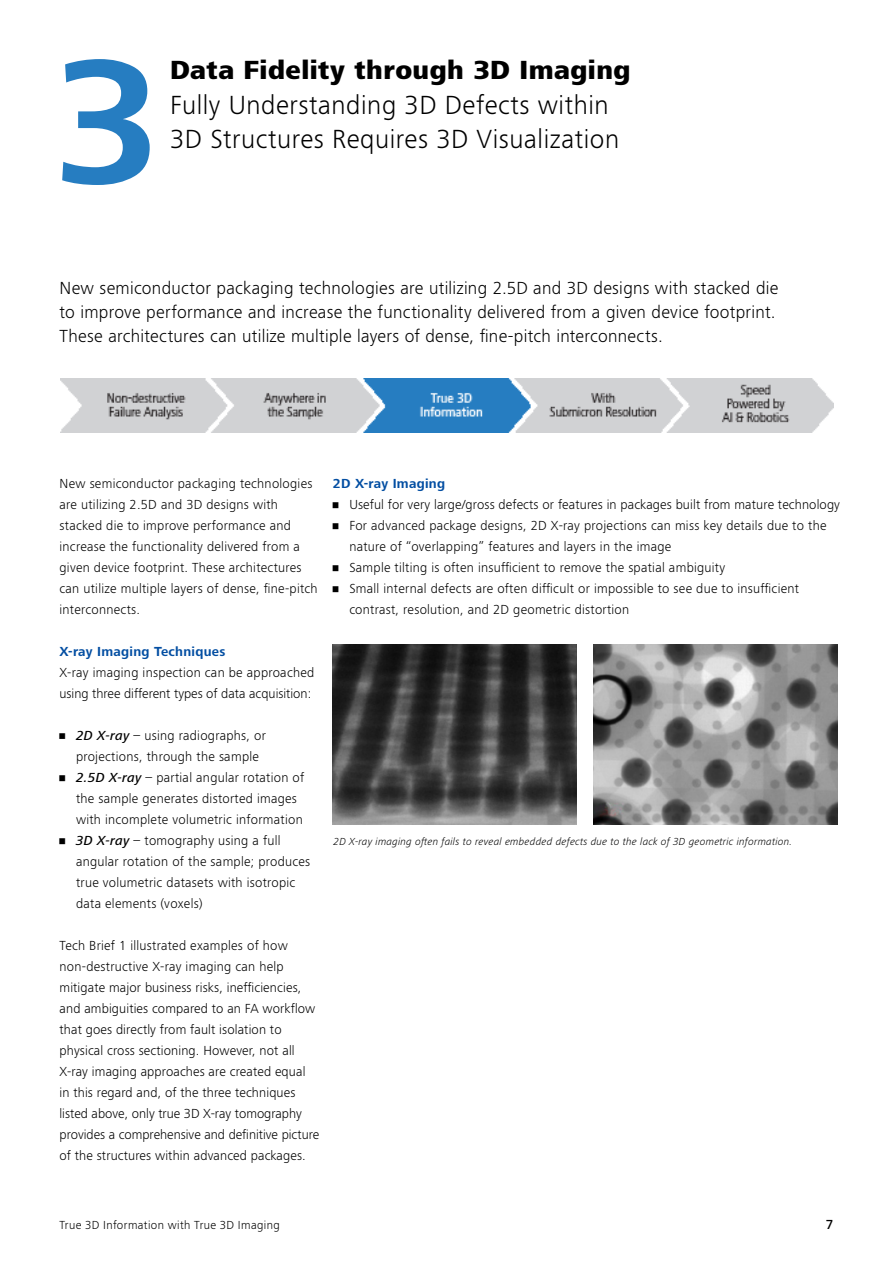
<style>
.page{position:relative;width:893px;height:1263px;background:#fff}
.page>*{position:absolute;margin:0;border:0;box-sizing:border-box;transform-origin:0 0}
.t1{font:700 183px "ZEISS Frutiger Next W1 G";color:#267dc1}
.t2{font:300 27px/34.5px "ZEISS Frutiger Next W1 G";letter-spacing:.02em;color:#000}
.t3{font:800 27px "ZEISS Frutiger Next W1 G";letter-spacing:.015em;color:#000}
.t4{font:300 18px/24px "ZEISS Frutiger Next W1 G";letter-spacing:.015em;color:#000}
.t5{font:300 13.5px/21px "ZEISS Frutiger Next W1 G";letter-spacing:.02em;color:#000}
.t6{font:300 13.5px/21px "ZEISS Frutiger Next W1 G";color:#000}
.t7{font:700 13.5px "ZEISS Frutiger Next W1 G";letter-spacing:.02em;color:#034ea2}
.t8{font:500 13.5px "ZEISS Frutiger Next W1 G";color:#000}
.t9{font:300 12px "ZEISS Frutiger Next W1 G";letter-spacing:.035em;color:#000}
.t10{font:italic 300 10.5px "ZEISS Frutiger Next W1 G";letter-spacing:.02em;color:#000}
.s1{font-family:"ZEISS Frutiger Next W1 G Med It";font-weight:400}
</style>
<div class="page">
<img style="left:60px;top:378px;width:773px;height:55px">
<img style="left:333px;top:644px;width:243px;height:180px">
<img style="left:594px;top:644px;width:244px;height:180px">
<h1 class="t1" style="left:54px;top:-8px;width:109px">3</h1>
<h2 class="t3" style="left:170px;top:51px;width:462px">Data Fidelity through 3D Imaging</h2>
<h2 class="t2" style="left:170px;top:86px;width:451px">Fully Understanding 3D Defects within<br>3D Structures Requires 3D Visualization</h2>
<p class="t4" style="left:60px;top:275px;width:720px">New semiconductor packaging technologies are utilizing 2.5D and 3D designs with stacked die to improve performance and increase the functionality delivered from a given device footprint.<br>These architectures can utilize multiple layers of dense, fine-pitch interconnects.</p>
<p class="t5" style="left:60px;top:472px;width:260px">New semiconductor packaging technologies are utilizing 2.5D and 3D designs with stacked die to improve performance and increase the functionality delivered from a given device footprint. These architectures can utilize multiple layers of dense, fine-pitch interconnects.</p>
<p class="t7" style="left:60px;top:641px;width:167px">X-ray Imaging Techniques</p>
<p class="t6" style="left:60px;top:661px;width:256px">X-ray imaging inspection can be approached using three different types of data acquisition:</p>
<p class="t5" style="left:76px;top:724px;width:191px;text-indent:-16px"><span class="s1">• 2D X-ray</span> – using radiographs, or projections, through the sample</p>
<p class="t5" style="left:76px;top:766px;width:230px;text-indent:-16px">• <span class="s1">2.5D X-ray</span> – partial angular rotation of the sample generates distorted images with incomplete volumetric information</p>
<p class="t5" style="left:76px;top:829px;width:236px;text-indent:-16px">• <span class="s1">3D X-ray</span> – tomography using a full angular rotation of the sample; produces true volumetric datasets with isotropic data elements (voxels)</p>
<p class="t5" style="left:60px;top:934px;width:261px">Tech Brief 1 illustrated examples of how non-destructive X-ray imaging can help mitigate major business risks, inefficiencies, and ambiguities compared to an FA workflow that goes directly from fault isolation to physical cross sectioning. However, not all X-ray imaging approaches are created equal<br>in this regard and, of the three techniques listed above, only true 3D X-ray tomography provides a comprehensive and definitive picture of the structures within advanced packages.</p>
<p class="t7" style="left:333px;top:473px;width:114px">2D X-ray Imaging</p>
<p class="t5" style="left:333px;top:493px;width:509px">• Useful for very large/gross defects or features in packages built from mature technology</p>
<p class="t5" style="left:349px;top:514px;width:479px;text-indent:-16px">• For advanced package designs, 2D X-ray projections can miss key details due to the nature of “overlapping” features and layers in the image</p>
<p class="t5" style="left:333px;top:556px;width:394px">• Sample tilting is often insufficient to remove the spatial ambiguity</p>
<p class="t5" style="left:349px;top:577px;width:451px;text-indent:-16px">• Small internal defects are often difficult or impossible to see due to insufficient contrast, resolution, and 2D geometric distortion</p>
<p class="t10" style="left:334px;top:835px;width:460px">2D X-ray imaging often fails to reveal embedded defects due to the lack of 3D geometric information.</p>
<p class="t9" style="left:60px;top:1217px;width:222px">True 3D Information with True 3D Imaging</p>
<p class="t8" style="left:826px;top:1215px;width:9px">7</p>
</div>
